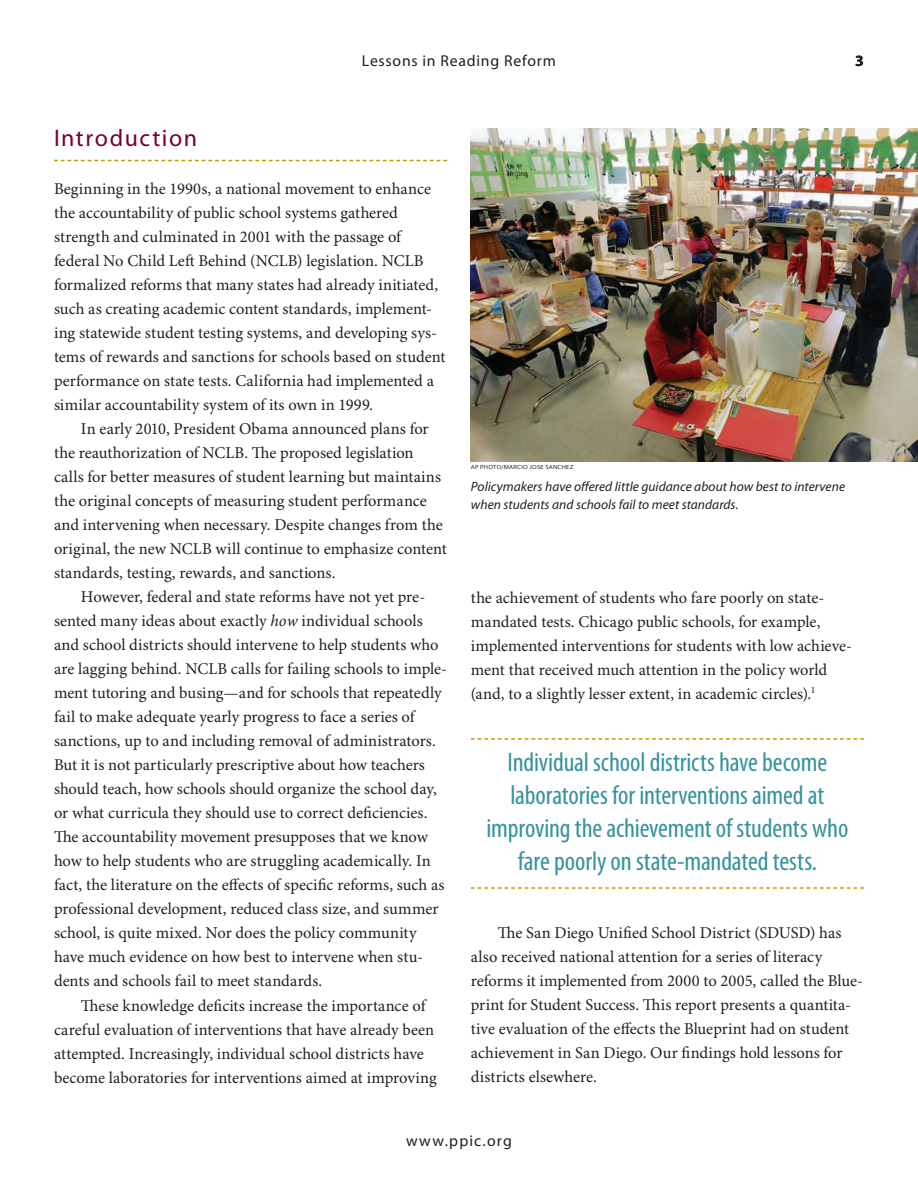
<style>
.page{position:relative;width:918px;height:1188px;background:#fff}
.page>*{position:absolute;margin:0;border:0;box-sizing:border-box;transform-origin:0 0}
.t1{font:condensed 27px/33px "Myriad Pro";letter-spacing:-.005em;color:#37939b;text-align:center}
.t2{font:24px "Myriad Pro";letter-spacing:.065em;color:#780031}
.t3{font:16.5px/24px "Minion Pro";color:#231f20}
.t4{font:15.75px "Myriad Pro";letter-spacing:.05em;color:#231f20}
.t5{font:15.75px "Myriad Pro";letter-spacing:.075em;color:#231f20}
.t6{font:700 15.75px "Myriad Pro";color:#231f20}
.t7{font:italic 13.5px/18px "Myriad Pro";color:#231f20}
.t8{font:semi-expanded 6px "Myriad Pro";letter-spacing:.04em;color:#231f20}
.s1{font-style:italic}
</style>
<div class="page">
<svg style="left:54px;top:160px;width:393px;height:1px"></svg>
<img style="left:471px;top:128px;width:447px;height:333px">
<svg style="left:471px;top:738px;width:393px;height:2px"></svg>
<svg style="left:471px;top:887px;width:393px;height:2px"></svg>
<p class="t4" style="left:362px;top:52px;width:196px">Lessons in Reading Reform</p>
<p class="t6" style="left:855px;top:52px;width:10px">3</p>
<h2 class="t2" style="left:54px;top:125px;width:145px">Introduction</h2>
<p class="t3" style="left:54px;top:178px;width:393px">Beginning in the 1990s, a national movement to enhance the accountability of public school systems gathered strength and culminated in 2001 with the passage of federal No Child Left Behind (NCLB) legislation. NCLB formalized reforms that many states had already initiated, such as creating academic content standards, implement&shy;ing statewide student testing systems, and developing sys&shy;tems of rewards and sanctions for schools based on student performance on state tests. California had implemented a similar accountability system of its own in 1999.</p>
<p class="t3" style="left:54px;top:418px;width:394px;text-indent:27px">In early 2010, President Obama announced plans for the reauthorization of NCLB. The proposed legislation calls for better measures of student learning but maintains the original concepts of measuring student performance and intervening when necessary. Despite changes from the original, the new NCLB will continue to emphasize content standards, testing, rewards, and sanctions.</p>
<p class="t3" style="left:54px;top:586px;width:395px;text-indent:27px">However, federal and state reforms have not yet pre&shy;sented many ideas about exactly <span class="s1">how</span> individual schools and school districts should intervene to help students who are lagging behind. NCLB calls for failing schools to imple&shy;ment tutoring and busing—and for schools that repeatedly fail to make adequate yearly progress to face a series of sanctions, up to and including removal of administrators.<br>But it is not particularly prescriptive about how teachers should teach, how schools should organize the school day, or what curricula they should use to correct deficiencies.<br>The accountability movement presupposes that we know how to help students who are struggling academically. In fact, the literature on the effects of specific reforms, such as professional development, reduced class size, and summer school, is quite mixed. Nor does the policy community have much evidence on how best to intervene when stu&shy;dents and schools fail to meet standards.</p>
<p class="t3" style="left:54px;top:994px;width:384px;text-indent:27px">These knowledge deficits increase the importance of careful evaluation of interventions that have already been attempted. Increasingly, individual school districts have become laboratories for interventions aimed at improving</p>
<p class="t8" style="left:471px;top:464px;width:104px">AP PHOTO/MARCIO JOSE SANCHEZ</p>
<p class="t7" style="left:471px;top:478px;width:376px">Policymakers have offered little guidance about how best to intervene when students and schools fail to meet standards.</p>
<p class="t3" style="left:471px;top:586px;width:383px">the achievement of students who fare poorly on state&shy;mandated tests. Chicago public schools, for example, implemented interventions for students with low achieve&shy;ment that received much attention in the policy world (and, to a slightly lesser extent, in academic circles).<sup>1</sup></p>
<h1 class="t1" style="left:486px;top:746px;width:363px">Individual school districts have become laboratories for interventions aimed at improving the achievement of students who fare poorly on state-mandated tests.</h1>
<p class="t3" style="left:471px;top:922px;width:394px;text-indent:27px">The San Diego Unified School District (SDUSD) has also received national attention for a series of literacy reforms it implemented from 2000 to 2005, called the Blue&shy;print for Student Success. This report presents a quantita&shy;tive evaluation of the effects the Blueprint had on student achievement in San Diego. Our findings hold lessons for districts elsewhere.</p>
<p class="t5" style="left:406px;top:1132px;width:107px">www.ppic.org</p>
</div>
